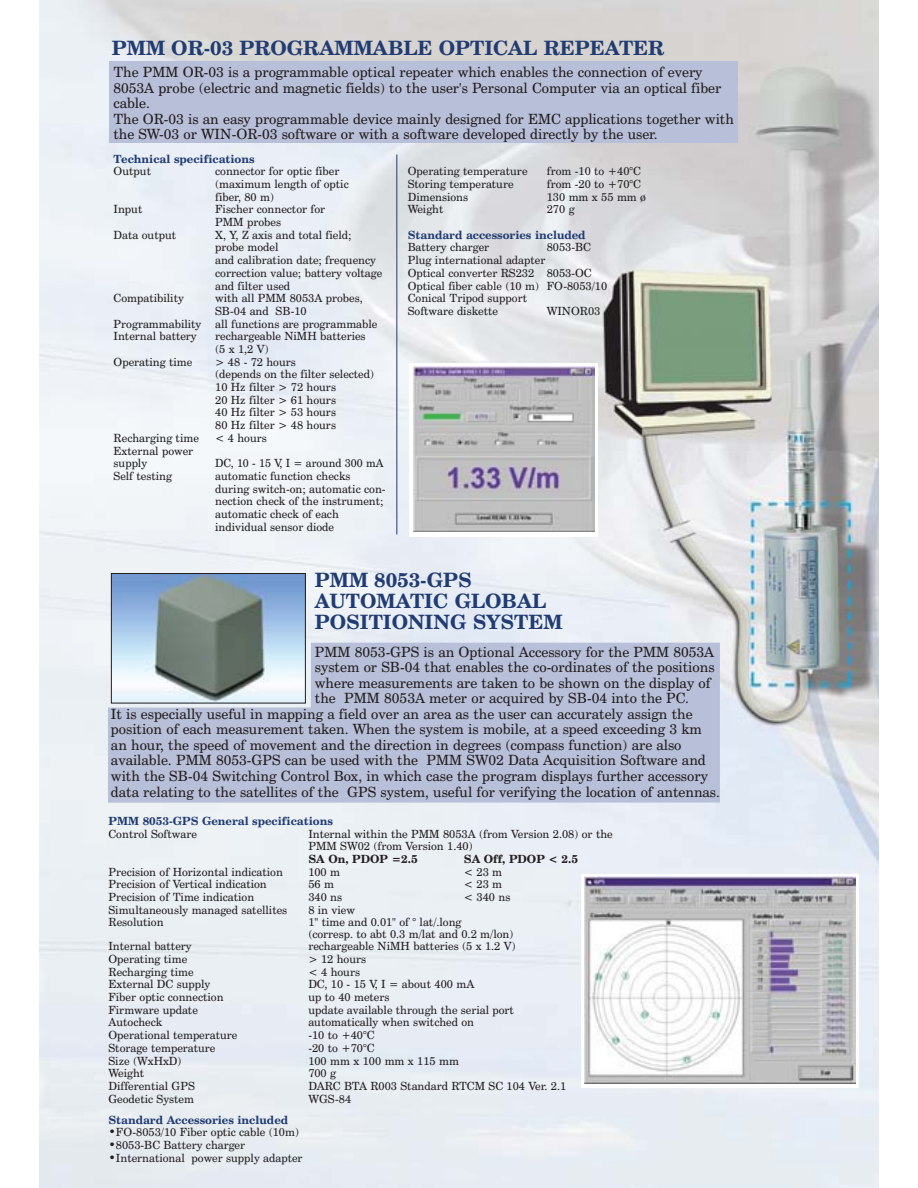
<style>
.page{position:relative;width:918px;height:1188px;background:#fff}
.page>*{position:absolute;margin:0;border:0;box-sizing:border-box;transform-origin:0 0}
.t1{font:700 19.8px/21.1px "Century Schoolbook BT";color:#203c73}
.t2{font:14.1px/15.5px "Century Schoolbook BT";color:#221e1f}
.t3{font:11.25px/12.8px "Century Schoolbook BT";color:#221e1f}
.t4{font:700 11.25px "Century Schoolbook BT";color:#203c73}
.t5{font:700 11.25px "Century Schoolbook BT";color:#221e1f}
.s1{font-size:12.75px}
</style>
<div class="page">
<img style="left:40px;top:0;width:838px;height:1188px">
<div style="left:410px;top:363px;width:188px;height:173px;background:#fff"></div>
<img style="left:413px;top:366px;width:182px;height:166px">
<hr style="left:396px;top:155px;width:1px;height:380px;background:#203c73">
<div style="left:108px;top:643px;width:612px;height:160px;background:#b8bfd8"></div>
<div style="left:110px;top:62px;width:628px;height:81px;background:#b8bfd8"></div>
<img style="left:113px;top:575px;width:191px;height:126px">
<div style="left:111px;top:573px;width:195px;height:130px;border:1px solid #221e1f"></div>
<svg style="left:581px;top:874px;width:278px;height:214px"></svg>
<img style="left:585px;top:877px;width:271px;height:207px">
<h1 class="t1" style="left:112px;top:39px;width:554px">PMM OR-03 PROGRAMMABLE OPTICAL REPEATER</h1>
<p class="t2" style="left:113px;top:65px;width:622px">The PMM OR-03 is a programmable optical repeater which enables the connection of every 8053A probe (electric and magnetic fields) to the user's Personal Computer via an optical fiber cable.<br>The OR-03 is an easy programmable device mainly designed for EMC applications together with the SW-03 or WIN-OR-03 software or with a software developed directly by the user.</p>
<p class="t4" style="left:114px;top:154px;width:143px">Technical specifications</p>
<p class="t3" style="left:114px;top:166px;width:39px">Output</p>
<p class="t3" style="left:215px;top:166px;width:135px">connector for optic fiber (maximum length of optic fiber, 80 m)</p>
<p class="t3" style="left:114px;top:204px;width:30px">Input</p>
<p class="t3" style="left:215px;top:204px;width:112px">Fischer connector for<br>PMM probes</p>
<p class="t3" style="left:114px;top:229px;width:64px">Data output</p>
<p class="t3" style="left:215px;top:229px;width:169px">X, Y, Z axis and total field; probe model<br>and calibration date; frequency correction value; battery voltage and filter used</p>
<p class="t3" style="left:114px;top:292px;width:72px">Compatibility</p>
<p class="t3" style="left:215px;top:292px;width:149px">with all PMM 8053A probes,</p>
<p class="t3" style="left:215px;top:305px;width:93px">SB-04 and SB-10</p>
<p class="t3" style="left:114px;top:318px;width:265px">Programmability all functions are programmable</p>
<p class="t3" style="left:114px;top:331px;width:85px">Internal battery</p>
<p class="t3" style="left:215px;top:331px;width:152px">rechargeable NiMH batteries (5 x 1,2 V)</p>
<p class="t3" style="left:114px;top:356px;width:80px">Operating time</p>
<p class="t3" style="left:215px;top:356px;width:160px">&gt; 48 - 72 hours<br>(depends on the filter selected)<br>10 Hz filter &gt; 72 hours<br>20 Hz filter &gt; 61 hours<br>40 Hz filter &gt; 53 hours<br>80 Hz filter &gt; 48 hours</p>
<p class="t3" style="left:114px;top:432px;width:87px">Recharging time</p>
<p class="t3" style="left:215px;top:432px;width:53px">&lt; 4 hours</p>
<p class="t3" style="left:114px;top:445px;width:81px">External power supply</p>
<p class="t3" style="left:215px;top:457px;width:170px">DC, 10 - 15 V, I = around 300 mA</p>
<p class="t3" style="left:114px;top:470px;width:60px">Self testing</p>
<p class="t3" style="left:215px;top:470px;width:172px">automatic function checks during switch-on; automatic con&shy;nection check of the instrument; automatic check of each individual sensor diode</p>
<p class="t3" style="left:408px;top:165px;width:121px">Operating temperature</p>
<p class="t3" style="left:547px;top:165px;width:96px">from -10 to +40°C</p>
<p class="t3" style="left:408px;top:178px;width:107px">Storing temperature</p>
<p class="t3" style="left:547px;top:178px;width:96px">from -20 to +70°C</p>
<p class="t3" style="left:408px;top:191px;width:62px">Dimensions</p>
<p class="t3" style="left:547px;top:191px;width:101px">130 mm x 55 mm ø</p>
<p class="t3" style="left:408px;top:204px;width:37px">Weight</p>
<p class="t3" style="left:547px;top:204px;width:29px">270 g</p>
<p class="t4" style="left:408px;top:230px;width:179px">Standard accessories included</p>
<p class="t3" style="left:408px;top:242px;width:83px">Battery charger</p>
<p class="t3" style="left:547px;top:242px;width:46px">8053-BC</p>
<p class="t3" style="left:408px;top:254px;width:201px">Plug international adapter<br>Optical converter RS232 8053-OC<br>Optical fiber cable (10 m) FO-8053/10<br>Conical Tripod support<br>Software diskette</p>
<p class="t3" style="left:547px;top:305px;width:55px">WINOR03</p>
<h1 class="t1" style="left:315px;top:571px;width:249px">PMM 8053-GPS<br>AUTOMATIC GLOBAL<br>POSITIONING SYSTEM</h1>
<p class="t2" style="left:315px;top:645px;width:401px">PMM 8053-GPS is an Optional Accessory for the PMM 8053A</p>
<p class="t2" style="left:315px;top:660px;width:401px">system or SB-04 that enables the co-ordinates of the positions</p>
<p class="t2" style="left:315px;top:676px;width:397px">where measurements are taken to be shown on the display of</p>
<p class="t2" style="left:315px;top:691px;width:376px">the PMM 8053A meter or acquired by SB-04 into the PC.</p>
<p class="t2" style="left:111px;top:707px;width:583px">It is especially useful in mapping a field over an area as the user can accurately assign the</p>
<p class="t2" style="left:111px;top:722px;width:593px">position of each measurement taken. When the system is mobile, at a speed exceeding 3 km</p>
<p class="t2" style="left:111px;top:738px;width:572px">an hour, the speed of movement and the direction in degrees (compass function) are also</p>
<p class="t2" style="left:111px;top:753px;width:596px">available. PMM 8053-GPS can be used with the PMM SW02 Data Acquisition Software and</p>
<p class="t2" style="left:111px;top:769px;width:599px">with the SB-04 Switching Control Box, in which case the program displays further accessory</p>
<p class="t2" style="left:111px;top:784px;width:611px">data relating to the satellites of the GPS system, useful for verifying the location of antennas.</p>
<p class="t4" style="left:108px;top:816px;width:226px">PMM 8053-GPS General specifications</p>
<p class="t3" style="left:108px;top:828px;width:90px">Control Software</p>
<p class="t3" style="left:308px;top:828px;width:306px">Internal within the PMM 8053A (from Version 2.08) or the<br>PMM SW02 (from Version 1.40)</p>
<p class="t5" style="left:308px;top:854px;width:111px">SA On, PDOP =2.5</p>
<p class="t5" style="left:464px;top:854px;width:116px">SA Off, PDOP &lt; 2.5</p>
<p class="t3" style="left:108px;top:866px;width:176px">Precision of Horizontal indication</p>
<p class="t3" style="left:308px;top:866px;width:33px">100 m</p>
<p class="t3" style="left:464px;top:866px;width:40px">&lt; 23 m</p>
<p class="t3" style="left:108px;top:878px;width:160px">Precision of Vertical indication</p>
<p class="t3" style="left:308px;top:878px;width:27px">56 m</p>
<p class="t3" style="left:464px;top:878px;width:40px">&lt; 23 m</p>
<p class="t3" style="left:108px;top:891px;width:147px">Precision of Time indication</p>
<p class="t3" style="left:308px;top:891px;width:35px">340 ns</p>
<p class="t3" style="left:464px;top:891px;width:48px">&lt; 340 ns</p>
<p class="t3" style="left:108px;top:904px;width:180px">Simultaneously managed satellites</p>
<p class="t3" style="left:308px;top:904px;width:48px">8 in view</p>
<p class="t3" style="left:108px;top:917px;width:57px">Resolution</p>
<p class="t3" style="left:308px;top:917px;width:207px;line-height:11.2px">1" time and 0.01" of ° lat/.long<br>(corresp. to abt 0.3 m/lat and 0.2 m/lon)</p>
<p class="t3" style="left:108px;top:941px;width:85px">Internal battery</p>
<p class="t3" style="left:308px;top:941px;width:209px">rechargeable NiMH batteries (5 x 1.2 V)</p>
<p class="t3" style="left:108px;top:953px;width:80px">Operating time</p>
<p class="t3" style="left:308px;top:953px;width:59px">&gt; 12 hours</p>
<p class="t3" style="left:108px;top:966px;width:87px">Recharging time</p>
<p class="t3" style="left:308px;top:966px;width:53px">&lt; 4 hours</p>
<p class="t3" style="left:108px;top:979px;width:103px">External DC supply</p>
<p class="t3" style="left:308px;top:979px;width:167px">DC, 10 - 15 V, I = about 400 mA</p>
<p class="t3" style="left:108px;top:991px;width:117px">Fiber optic connection</p>
<p class="t3" style="left:308px;top:991px;width:83px">up to 40 meters</p>
<p class="t3" style="left:108px;top:1004px;width:91px">Firmware update</p>
<p class="t3" style="left:308px;top:1004px;width:207px">update available through the serial port</p>
<p class="t3" style="left:108px;top:1017px;width:55px">Autocheck</p>
<p class="t3" style="left:308px;top:1017px;width:167px">automatically when switched on</p>
<p class="t3" style="left:108px;top:1029px;width:130px">Operational temperature</p>
<p class="t3" style="left:308px;top:1029px;width:68px">-10 to +40°C</p>
<p class="t3" style="left:108px;top:1042px;width:108px">Storage temperature</p>
<p class="t3" style="left:308px;top:1042px;width:68px">-20 to +70°C</p>
<p class="t3" style="left:108px;top:1055px;width:75px">Size (WxHxD)</p>
<p class="t3" style="left:308px;top:1055px;width:152px">100 mm x 100 mm x 115 mm</p>
<p class="t3" style="left:108px;top:1067px;width:37px">Weight</p>
<p class="t3" style="left:308px;top:1067px;width:29px">700 g</p>
<p class="t3" style="left:108px;top:1080px;width:88px">Differential GPS</p>
<p class="t3" style="left:308px;top:1080px;width:260px">DARC BTA R003 Standard RTCM SC 104 Ver. 2.1</p>
<p class="t3" style="left:108px;top:1093px;width:87px">Geodetic System</p>
<p class="t3" style="left:308px;top:1093px;width:44px">WGS-84</p>
<p class="t4" style="left:108px;top:1115px;width:181px">Standard Accessories included</p>
<p class="t3" style="left:108px;top:1127px;width:192px"><span class="s1">•</span>FO-8053/10 Fiber optic cable (10m)</p>
<p class="t3" style="left:108px;top:1139px;width:138px"><span class="s1">•</span>8053-BC Battery charger</p>
<p class="t3" style="left:108px;top:1152px;width:196px"><span class="s1">•</span>International power supply adapter</p>
</div>
